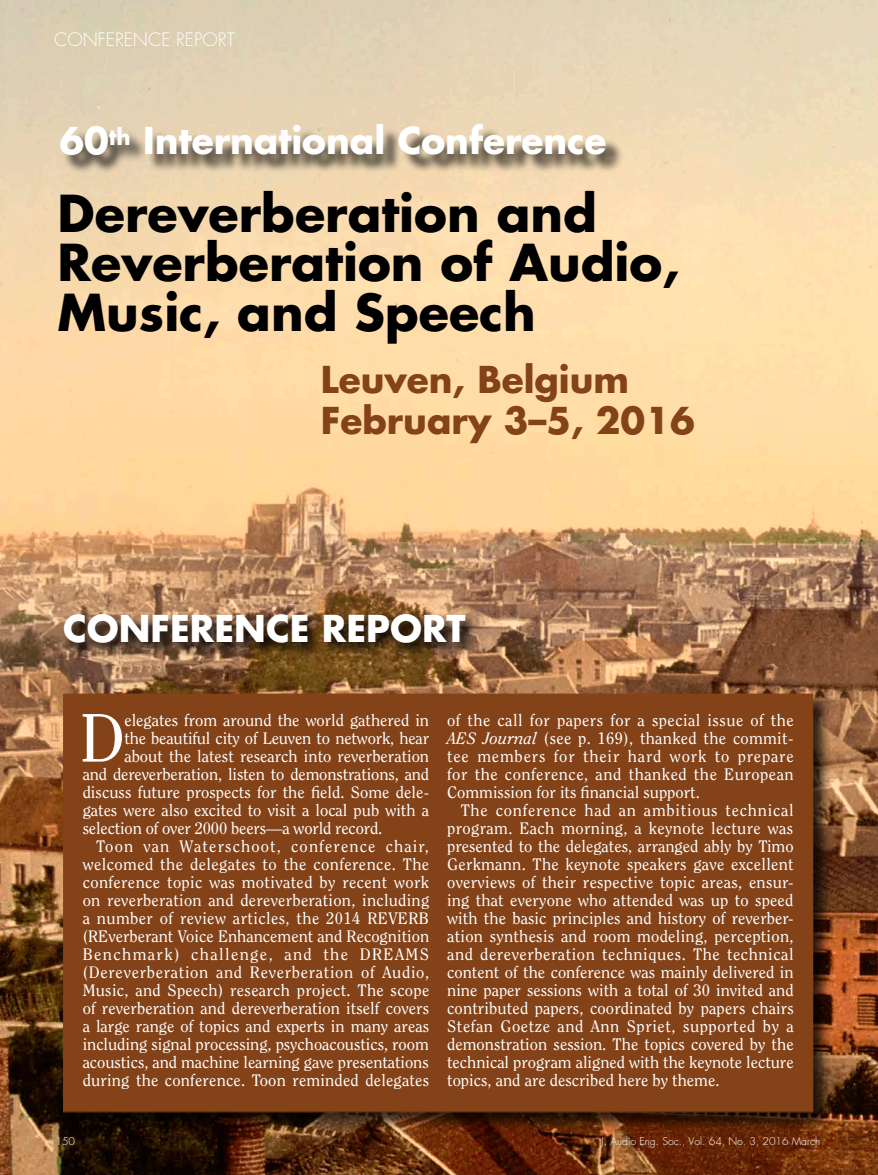
<style>
.page{position:relative;width:878px;height:1175px;background:#fff}
.page>*{position:absolute;margin:0;border:0;box-sizing:border-box;transform-origin:0 0}
.Paragraph_after_head{font:67.95px "Clearface Std";color:#fff}
.t1{font:700 49.5px/49.5px "Futura Std";color:#000}
.Featurehead{font:700 36px "Futura Std";color:#fff}
.t2{font:700 36px/40.5px "Futura Std";color:#844218}
.t3{font:300 18px "Futura Std";color:#fff}
.Body_text{font:16.5px/18px "Clearface Std";color:#fff;text-align:justify}
.Paragraph_after_head-2{font:16.5px "Clearface Std";letter-spacing:-.005em;color:#fff}
.t4{font:300 10.5px "Futura Std";color:#fff}
.s1{font-style:italic}
</style>
<div class="page">
<img style="left:0;top:0;width:878px;height:1174px">
<div style="left:63px;top:693px;width:769px;height:438px;background:#000;opacity:.75"></div>
<div style="left:63px;top:693px;width:750px;height:419px;background:#844218"></div>
<svg style="left:61px;top:611px;width:420px;height:47px;background:#64482e"></svg>
<div style="left:63px;top:127px;width:561px;height:47px;background:#000;opacity:.75"></div>
<p class="t3" style="left:54px;top:29px;width:182px">CONFERENCE REPORT</p>
<p class="Featurehead" style="left:59px;top:117px;width:548px">60<sup>th</sup> International Conference</p>
<p class="t1" style="left:58px;top:188px;width:623px">Dereverberation and<br>Reverberation of Audio,<br>Music, and Speech</p>
<p class="t2" style="left:321px;top:359px;width:375px">Leuven, Belgium<br>February 3–5, 2016</p>
<p class="Featurehead" style="left:63px;top:604px;width:404px">CONFERENCE REPORT</p>
<p class="Paragraph_after_head" style="left:80px;top:697px;width:47px">D</p>
<p class="Paragraph_after_head-2" style="left:124px;top:710px;width:306px">elegates from around the world gathered in</p>
<p class="Paragraph_after_head-2" style="left:124px;top:728px;width:306px">the beautiful city of Leuven to network, hear</p>
<p class="Paragraph_after_head-2" style="left:124px;top:746px;width:306px">about the latest research into reverberation</p>
<p class="Paragraph_after_head-2" style="left:83px;top:764px;width:348px">and dereverberation, listen to demonstrations, and</p>
<p class="Paragraph_after_head-2" style="left:83px;top:782px;width:348px">discuss future prospects for the field. Some dele-</p>
<p class="Paragraph_after_head-2" style="left:83px;top:800px;width:348px">gates were also excited to visit a local pub with a</p>
<p class="Paragraph_after_head-2" style="left:83px;top:818px;width:301px">selection of over 2000 beers—a world record.</p>
<p class="Body_text" style="left:83px;top:837px;width:348px;text-indent:14px">Toon van Waterschoot, conference chair, welcomed the delegates to the conference. The conference topic was motivated by recent work on reverberation and dereverberation, including a number of review articles, the 2014 REVERB (REverberant Voice Enhancement and Recognition Benchmark) challenge, and the DREAMS (Dereverberation and Reverberation of Audio, Music, and Speech) research project. The scope of reverberation and dereverberation itself covers a large range of topics and experts in many areas including signal processing, psychoacoustics, room acoustics, and machine learning gave presentations during the conference. Toon reminded delegates</p>
<p class="Body_text" style="left:447px;top:711px;width:348px">of the call for papers for a special issue of the <span class="s1">AES Journal</span> (see p. 169), thanked the commit&shy;tee members for their hard work to prepare for the conference, and thanked the European Commission for its financial support.</p>
<p class="Body_text" style="left:447px;top:801px;width:348px;text-indent:14px">The conference had an ambitious technical program. Each morning, a keynote lecture was presented to the delegates, arranged ably by Timo Gerkmann. The keynote speakers gave excellent overviews of their respective topic areas, ensur&shy;ing that everyone who attended was up to speed with the basic principles and history of reverber&shy;ation synthesis and room modeling, perception, and dereverberation techniques. The technical content of the conference was mainly delivered in nine paper sessions with a total of 30 invited and contributed papers, coordinated by papers chairs Stefan Goetze and Ann Spriet, supported by a demonstration session. The topics covered by the technical program aligned with the keynote lecture topics, and are described here by theme.</p>
<p class="t4" style="left:56px;top:1134px;width:21px">150</p>
<p class="t4" style="left:601px;top:1134px;width:220px">J. Audio Eng. Soc., Vol. 64, No. 3, 2016 March</p>
</div>
